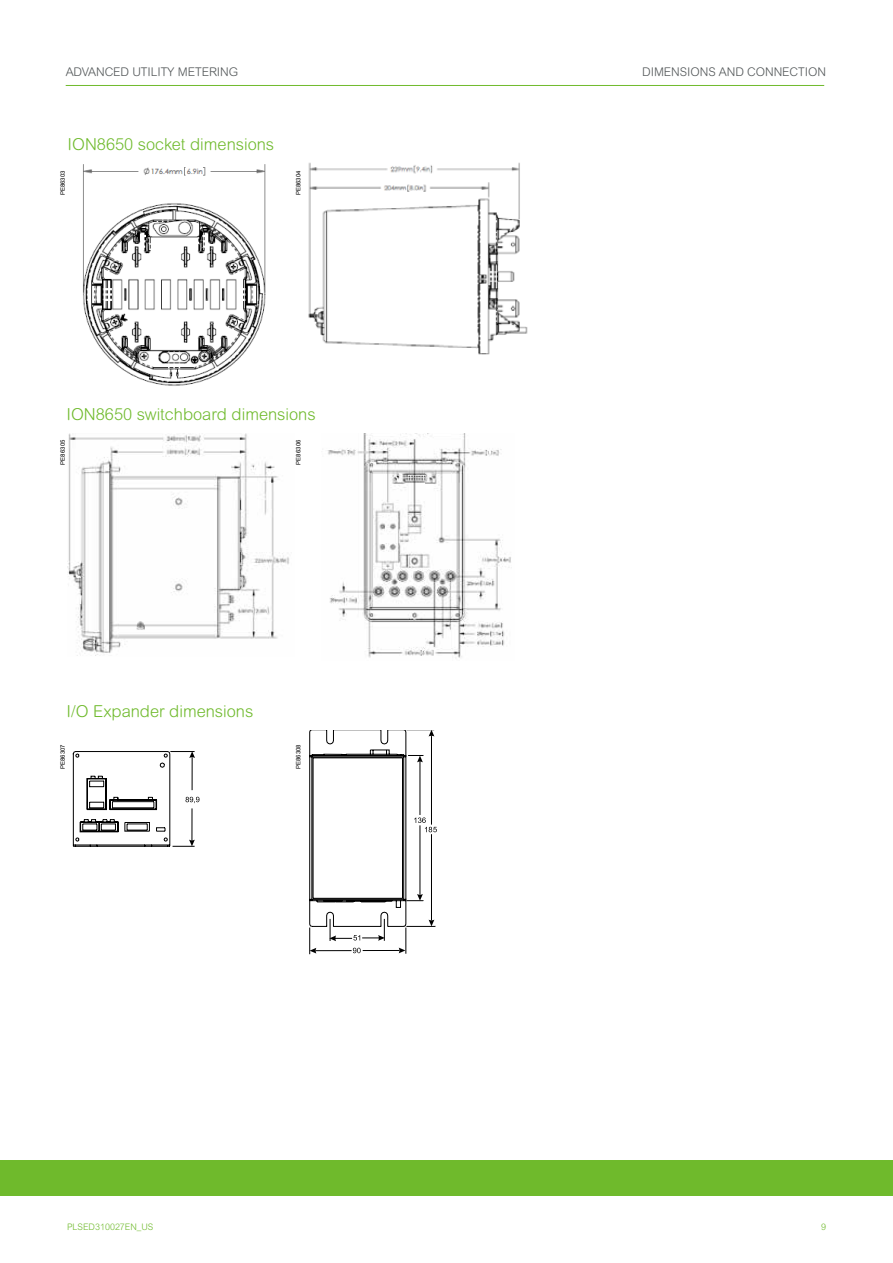
<style>
.page{position:relative;width:893px;height:1263px;background:#fff}
.page>*{position:absolute;margin:0;border:0;box-sizing:border-box;transform-origin:0 0}
.t1{font:300 16.5px "Arial Rounded MT Std";color:#6fba2c}
.t2{font:300 12px "Arial Rounded MT Std";letter-spacing:-.005em;color:#515557}
.t3{font:300 9px "Arial Rounded MT Std";color:#6fba2c}
.t4{font:6px "Arial";color:#000}
</style>
<div class="page">
<hr style="left:66px;top:85px;width:758px;height:1px;background:#6fba2c">
<div style="left:0;top:1161px;width:893px;height:34px;background:#6fba2c"></div>
<img style="left:83px;top:164px;width:183px;height:222px">
<img style="left:308px;top:162px;width:220px;height:193px">
<img style="left:67px;top:433px;width:222px;height:223px">
<img style="left:327px;top:433px;width:185px;height:225px">
<svg style="left:73px;top:751px;width:126px;height:96px"></svg>
<svg style="left:309px;top:730px;width:128px;height:224px"></svg>
<p class="t2" style="left:66px;top:65px;width:174px">ADVANCED UTILITY METERING</p>
<p class="t2" style="left:642px;top:65px;width:185px">DIMENSIONS AND CONNECTION</p>
<p class="t1" style="left:68px;top:135px;width:208px">ION8650 socket dimensions</p>
<p class="t4" style="left:59px;top:195px;width:26px;rotate:-90deg">PE86303</p>
<p class="t4" style="left:294px;top:195px;width:26px;rotate:-90deg">PE86304</p>
<p class="t1" style="left:66px;top:405px;width:251px">ION8650 switchboard dimensions</p>
<p class="t4" style="left:59px;top:464px;width:26px;rotate:-90deg">PE86305</p>
<p class="t4" style="left:294px;top:464px;width:26px;rotate:-90deg">PE86306</p>
<p class="t1" style="left:66px;top:702px;width:188px">I/O Expander dimensions</p>
<p class="t4" style="left:59px;top:769px;width:26px;rotate:-90deg">PE86307</p>
<p class="t4" style="left:294px;top:769px;width:26px;rotate:-90deg">PE86308</p>
<p class="t3" style="left:67px;top:1222px;width:88px">PLSED310027EN_US</p>
<p class="t3" style="left:821px;top:1222px;width:6px">9</p>
</div>
